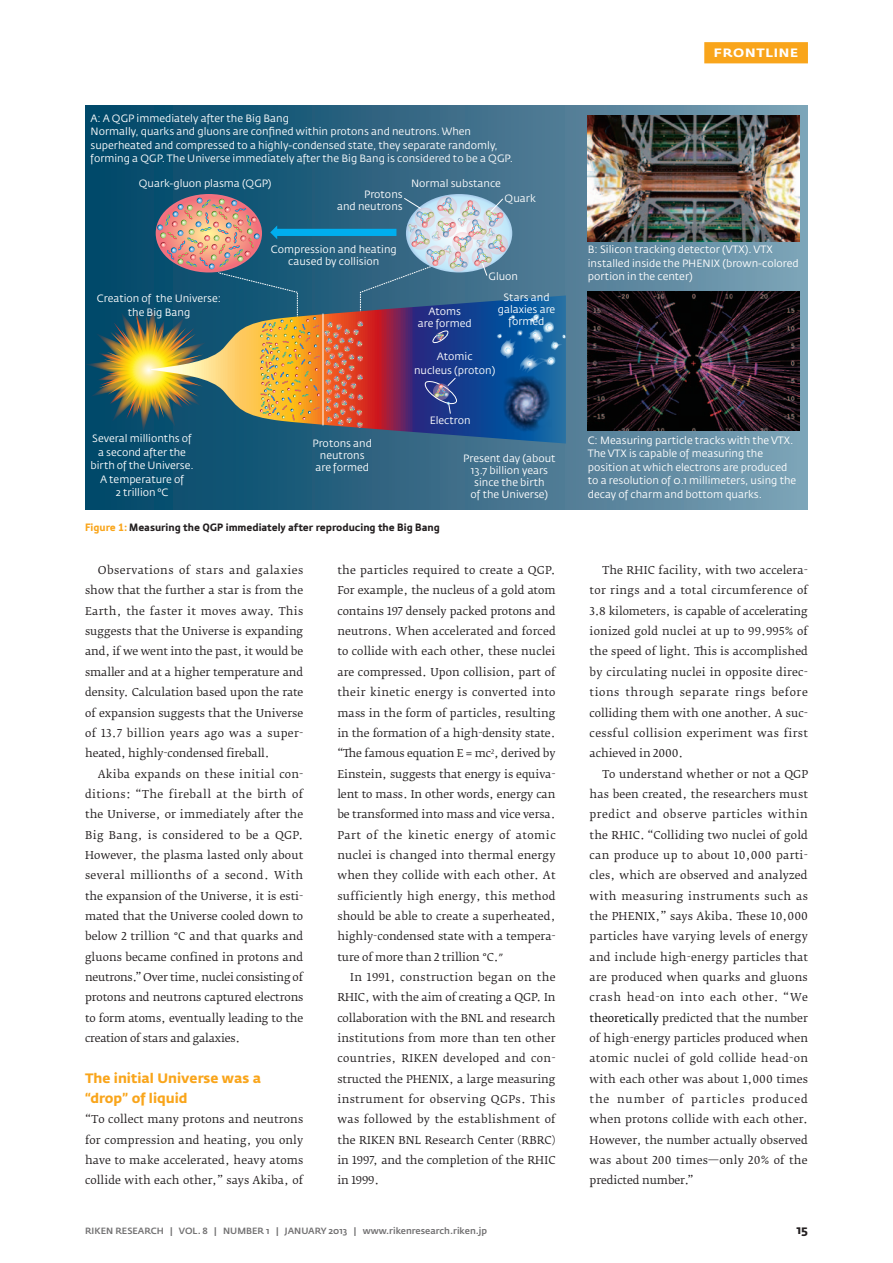
<style>
.page{position:relative;width:893px;height:1263px;background:#fff}
.page>*{position:absolute;margin:0;border:0;box-sizing:border-box;transform-origin:0 0}
.FL_Crosshead{font:700 13.5px/20.4px "Fedra Sans Pro";color:#f9a51b}
.FL_Header{font:700 12px "Fedra Sans Pro";letter-spacing:.06em;color:#fff;scale:1.1 1}
.Page_No{font:700 12px "Fedra Sans Pro";color:#231f20}
.FL_Figure_Legend_He{font:900 11.25px "Tabula ITC Pro";color:#231f20}
.Body{font:10.8px/20.4px "Fedra Serif B Pro";color:#231f20;text-align:justify}
.Body_First{font:10.8px/20.4px "Fedra Serif B Pro";color:#231f20;text-align:justify}
.t1{font:10.5px/13.5px "Fedra Sans Pro";color:#fff}
.Footer{font:500 9px "Fedra Sans Pro";color:#727172}
.s1{color:#f9a51b}
.s2{font-family:"Calibri"}
.s3{color:#000}
</style>
<div class="page">
<div style="left:704px;top:42px;width:104px;height:21px;background:#f9a51b"></div>
<div style="left:85px;top:106px;width:723px;height:403px;background:linear-gradient(to right,#004164,#7d9eb2)"></div>
<svg style="left:148px;top:294px;width:418px;height:151px;background:#225e82"></svg>
<img style="left:588px;top:116px;width:211px;height:125px">
<img style="left:588px;top:291px;width:211px;height:140px">
<img style="left:85px;top:194px;width:480px;height:239px">
<p class="t1" style="left:91px;top:111px;width:200px">A: A QGP immediately after the Big Bang</p>
<p class="t1" style="left:91px;top:125px;width:424px">Normally, quarks and gluons are confined within protons and neutrons. When superheated and compressed to a highly-condensed state, they separate randomly, forming a QGP. The Universe immediately after the Big Bang is considered to be a QGP.</p>
<p class="t1" style="left:139px;top:176px;width:134px">Quark-gluon plasma (QGP)</p>
<p class="t1" style="left:411px;top:176px;width:91px">Normal substance</p>
<p class="t1" style="left:364px;top:187px;width:40px">Protons</p>
<p class="t1" style="left:337px;top:199px;width:67px">and neutrons</p>
<p class="t1" style="left:505px;top:192px;width:33px">Quark</p>
<p class="t1" style="left:97px;top:292px;width:126px">Creation of the Universe:</p>
<p class="t1" style="left:128px;top:305px;width:64px">the Big Bang</p>
<p class="t1" style="left:91px;top:432px;width:105px;text-align:center">Several millionths of a second after the birth of the Universe.<br>A temperature of<br>2 trillion °C</p>
<p class="t1" style="left:271px;top:242px;width:127px">Compression and heating</p>
<p class="t1" style="left:288px;top:254px;width:93px">caused by collision</p>
<p class="t1" style="left:313px;top:437px;width:61px">Protons and</p>
<p class="t1" style="left:320px;top:449px;width:46px">neutrons</p>
<p class="t1" style="left:315px;top:461px;width:55px">are formed</p>
<p class="t1" style="left:489px;top:270px;width:31px">Gluon</p>
<p class="t1" style="left:498px;top:291px;width:59px;line-height:12px;text-align:center">Stars and galaxies are formed</p>
<p class="t1" style="left:428px;top:304px;width:34px">Atoms</p>
<p class="t1" style="left:418px;top:316px;width:55px">are formed</p>
<p class="t1" style="left:437px;top:350px;width:37px">Atomic</p>
<p class="t1" style="left:414px;top:363px;width:83px">nucleus (proton)</p>
<p class="t1" style="left:430px;top:413px;width:42px">Electron</p>
<p class="t1" style="left:463px;top:451px;width:94px">Present day (about</p>
<p class="t1" style="left:471px;top:463px;width:79px">13.7 billion years</p>
<p class="t1" style="left:474px;top:475px;width:72px">since the birth</p>
<p class="t1" style="left:471px;top:487px;width:79px">of the Universe)</p>
<p class="FL_Figure_Legend_He" style="left:85px;top:520px;width:356px"><span class="s1">Figure 1:</span> Measuring the QGP immediately after reproducing the Big Bang</p>
<p class="Body" style="left:85px;top:560px;width:220px;text-indent:13px">Observations of stars and galaxies show that the further a star is from the Earth, the faster it moves away. This suggests that the Universe is expanding and, if we went into the past, it would be smaller and at a higher temperature and density. Calculation based upon the rate of expansion suggests that the Universe of 13.7 billion years ago was a super&shy;heated, highly-condensed fireball.</p>
<p class="Body" style="left:85px;top:763px;width:220px;text-indent:13px">Akiba expands on these initial con&shy;ditions: “The fireball at the birth of the Universe, or immediately after the Big Bang, is considered to be a QGP.<br>However, the plasma lasted only about several millionths of a second. With the expansion of the Universe, it is esti&shy;mated that the Universe cooled down to below 2 trillion °C and that quarks and gluons became confined in protons and neutrons.” Over time, nuclei consisting of protons and neutrons captured electrons to form atoms, eventually leading to the creation of stars and galaxies.</p>
<p class="FL_Crosshead" style="left:85px;top:1068px;width:178px">The initial Universe was a “drop” of liquid</p>
<p class="Body_First" style="left:85px;top:1109px;width:220px">“To collect many protons and neutrons for compression and heating, you only have to make accelerated, heavy atoms collide with each other,” says Akiba, of</p>
<p class="Body_First" style="left:337px;top:560px;width:220px">the particles required to create a QGP.<br>For example, the nucleus of a gold atom contains 197 densely packed protons and neutrons. When accelerated and forced to collide with each other, these nuclei are compressed. Upon collision, part of their kinetic energy is converted into mass in the form of particles, resulting in the formation of a high-density state. “The famous equation E = mc<sup>2</sup>, derived by Einstein, suggests that energy is equiva&shy;lent to mass. In other words, energy can be transformed into mass and vice versa.<br>Part of the kinetic energy of atomic nuclei is changed into thermal energy when they collide with each other. At sufficiently high energy, this method should be able to create a superheated, highly-condensed state with a tempera&shy;ture of more than 2 trillion °C.<span class="s2">”</span></p>
<p class="Body" style="left:337px;top:967px;width:220px;text-indent:13px">In 1991, construction began on the RHIC, with the aim of creating a QGP. In collaboration with the BNL and research institutions from more than ten other countries, RIKEN developed and con&shy;structed the PHENIX, a large measuring instrument for observing QGPs. This was followed by the establishment of the RIKEN BNL Research Center (RBRC) in 1997, and the completion of the RHIC in 1999.</p>
<p class="FL_Header" style="left:714px;top:45px;width:78px">FRONTLINE</p>
<p class="t1" style="left:588px;top:243px;width:212px">B: Silicon tracking detector (VTX). VTX installed inside the PHENIX (brown-colored portion in the center)</p>
<p class="t1" style="left:588px;top:433px;width:210px">C: Measuring particle tracks with the VTX.<br>The VTX is capable of measuring the position at which electrons are produced to a resolution of 0.1 millimeters, using the decay of charm and bottom quarks.</p>
<p class="Body" style="left:590px;top:560px;width:220px;text-indent:13px">The RHIC facility, with two accelera&shy;tor rings and a total circumference of 3.8 kilometers, is capable of accelerating ionized gold nuclei at up to 99.995% of the speed of light. This is accomplished by circulating nuclei in opposite direc&shy;tions through separate rings before colliding them with one another. A suc&shy;cessful collision experiment was first achieved in 2000.</p>
<p class="Body" style="left:590px;top:763px;width:220px;text-indent:13px">To understand whether or not a QGP has been created, the researchers must predict and observe particles within the RHIC. “Colliding two nuclei of gold can produce up to about 10,000 parti&shy;cles, which are observed and analyzed with measuring instruments such as the PHENIX,” says Akiba. These 10,000 particles have varying levels of energy and include high-energy particles that are produced when quarks and gluons crash head-on into each other. “We <span class="s3">theoretically</span> predicted that the number of high-energy particles produced when atomic nuclei of gold collide head-on with each other was about 1,000 times the number of particles produced when protons collide with each other.<br>However, the number actually observed was about 200 times—only 20% of the predicted number.”</p>
<p class="Footer" style="left:85px;top:1225px;width:404px">RIKEN RESEARCH | VOL. 8 | NUMBER 1 | JANUARY 2013 | www.rikenresearch.riken.jp</p>
<p class="Page_No" style="left:796px;top:1222px;width:13px">15</p>
</div>
